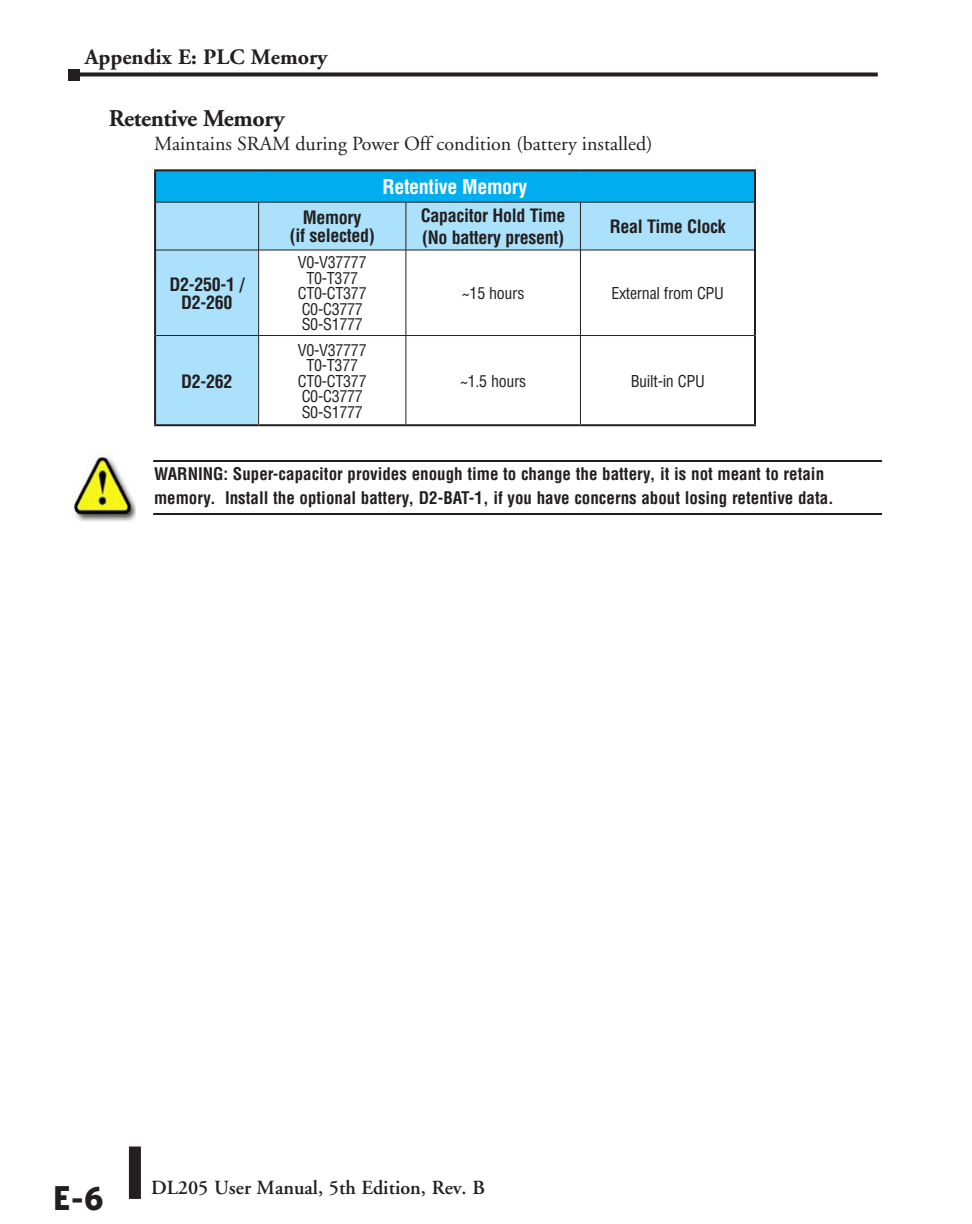
<style>
.page{position:relative;width:972px;height:1224px;background:#fff}
.page>*{position:absolute;margin:0;border:0;box-sizing:border-box;transform-origin:0 0}
.t1{font:700 39.8px "Bailey Sans ITC";color:#231f20}
.t2{font:700 24px "Adobe Garamond";letter-spacing:-.02em;color:#231f20}
.t3{font:700 22px "Adobe Garamond";color:#231f20}
.t4{font:20px "Adobe Garamond";color:#231f20}
.t5{font:600 20px "Adobe Garamond";color:#231f20}
.t6{font:700 condensed 20px "Helvetica";letter-spacing:-.02em;color:#fff}
.t7{font:700 condensed 18px/18px "Helvetica";letter-spacing:-.02em;color:#231f20;text-align:center}
.t8{font:700 condensed 17px/24px "Helvetica";color:#231f20}
.t9{font:condensed 16px/15.6px "Helvetica";letter-spacing:-.02em;color:#231f20;text-align:center}
</style>
<div class="page">
<svg style="left:80px;top:72px;width:798px;height:4px;background:#3d393a"></svg>
<div style="left:129px;top:1147px;width:12px;height:52px;background:#231f20"></div>
<div style="left:68px;top:69px;width:12px;height:11px;background:#231f20"></div>
<hr style="left:153px;top:460px;width:729px;height:2px;background:#231f20">
<hr style="left:153px;top:513px;width:729px;height:2px;background:#231f20">
<div style="left:155px;top:170px;width:600px;height:32px;background:#00aeef"></div>
<div style="left:156px;top:203px;width:598px;height:221px;background:#abe1fa"></div>
<svg style="left:259px;top:251px;width:495px;height:173px"></svg>
<hr style="left:156px;top:202px;width:103px;height:1px;background:#231f20">
<hr style="left:259px;top:202px;width:147px;height:1px;background:#231f20">
<hr style="left:406px;top:202px;width:174px;height:1px;background:#231f20">
<hr style="left:580px;top:202px;width:174px;height:1px;background:#231f20">
<hr style="left:406px;top:250px;width:1px;height:85px;background:#231f20">
<hr style="left:580px;top:250px;width:1px;height:85px;background:#231f20">
<hr style="left:259px;top:335px;width:147px;height:1px;background:#231f20">
<hr style="left:406px;top:335px;width:174px;height:1px;background:#231f20">
<hr style="left:406px;top:336px;width:1px;height:88px;background:#231f20">
<hr style="left:580px;top:335px;width:174px;height:1px;background:#231f20">
<hr style="left:580px;top:336px;width:1px;height:88px;background:#231f20">
<hr style="left:754px;top:171px;width:2px;height:31px;background:#231f20">
<hr style="left:156px;top:250px;width:103px;height:1px;background:#231f20">
<hr style="left:259px;top:250px;width:147px;height:1px;background:#231f20">
<hr style="left:406px;top:250px;width:174px;height:1px;background:#231f20">
<hr style="left:580px;top:250px;width:174px;height:1px;background:#231f20">
<hr style="left:258px;top:202px;width:1px;height:48px;background:#231f20">
<hr style="left:406px;top:202px;width:1px;height:48px;background:#231f20">
<hr style="left:580px;top:202px;width:1px;height:48px;background:#231f20">
<hr style="left:154px;top:169px;width:105px;height:2px;background:#231f20">
<hr style="left:154px;top:171px;width:2px;height:31px;background:#231f20">
<hr style="left:259px;top:169px;width:147px;height:2px;background:#231f20">
<hr style="left:406px;top:169px;width:174px;height:2px;background:#231f20">
<hr style="left:580px;top:169px;width:176px;height:2px;background:#231f20">
<hr style="left:154px;top:202px;width:2px;height:48px;background:#231f20">
<hr style="left:754px;top:202px;width:2px;height:48px;background:#231f20">
<hr style="left:154px;top:250px;width:2px;height:86px;background:#231f20">
<hr style="left:754px;top:250px;width:2px;height:86px;background:#231f20">
<hr style="left:154px;top:336px;width:2px;height:88px;background:#231f20">
<hr style="left:754px;top:336px;width:2px;height:88px;background:#231f20">
<hr style="left:154px;top:424px;width:105px;height:2px;background:#231f20">
<hr style="left:259px;top:424px;width:147px;height:2px;background:#231f20">
<hr style="left:406px;top:424px;width:174px;height:2px;background:#231f20">
<hr style="left:580px;top:424px;width:176px;height:2px;background:#231f20">
<hr style="left:258px;top:250px;width:1px;height:85px;background:#231f20">
<hr style="left:156px;top:335px;width:103px;height:1px;background:#231f20">
<hr style="left:258px;top:336px;width:1px;height:88px;background:#231f20">
<img style="left:71px;top:453px;width:64px;height:68px">
<p class="t3" style="left:85px;top:45px;width:244px">Appendix E: PLC Memory</p>
<h2 class="t2" style="left:109px;top:105px;width:177px">Retentive Memory</h2>
<p class="t4" style="left:154px;top:133px;width:500px">Maintains SRAM during Power Off condition (battery installed)</p>
<p class="t6" style="left:383px;top:174px;width:146px">Retentive Memory</p>
<p class="t7" style="left:169px;top:275px;width:77px">D2-250-1 /<br>D2-260</p>
<p class="t7" style="left:181px;top:372px;width:53px">D2-262</p>
<p class="t7" style="left:290px;top:208px;width:87px">Memory<br>(if selected)</p>
<p class="t7" style="left:421px;top:204px;width:146px;line-height:22.4px;text-align:left">Capacitor Hold Time (No battery present)</p>
<p class="t7" style="left:610px;top:217px;width:118px">Real Time Clock</p>
<p class="t9" style="left:298px;top:254px;width:70px">V0-V37777<br>T0-T377<br>CT0-CT377<br>C0-C3777<br>S0-S1777</p>
<p class="t9" style="left:298px;top:342px;width:70px">V0-V37777<br>T0-T377<br>CT0-CT377<br>C0-C3777<br>S0-S1777</p>
<p class="t9" style="left:462px;top:285px;width:64px">~15 hours</p>
<p class="t9" style="left:611px;top:285px;width:114px">External from CPU</p>
<p class="t9" style="left:460px;top:373px;width:68px">~1.5 hours</p>
<p class="t9" style="left:631px;top:373px;width:76px">Built-in CPU</p>
<p class="t8" style="left:154px;top:462px;width:681px">WARNING: Super-capacitor provides enough time to change the battery, it is not meant to retain memory. Install the optional battery, D2-BAT-1, if you have concerns about losing retentive data.</p>
<h1 class="t1" style="left:52px;top:1176px;width:53px">E-6</h1>
<p class="t5" style="left:151px;top:1176px;width:335px">DL205 User Manual, 5th Edition, Rev. B</p>
</div>
